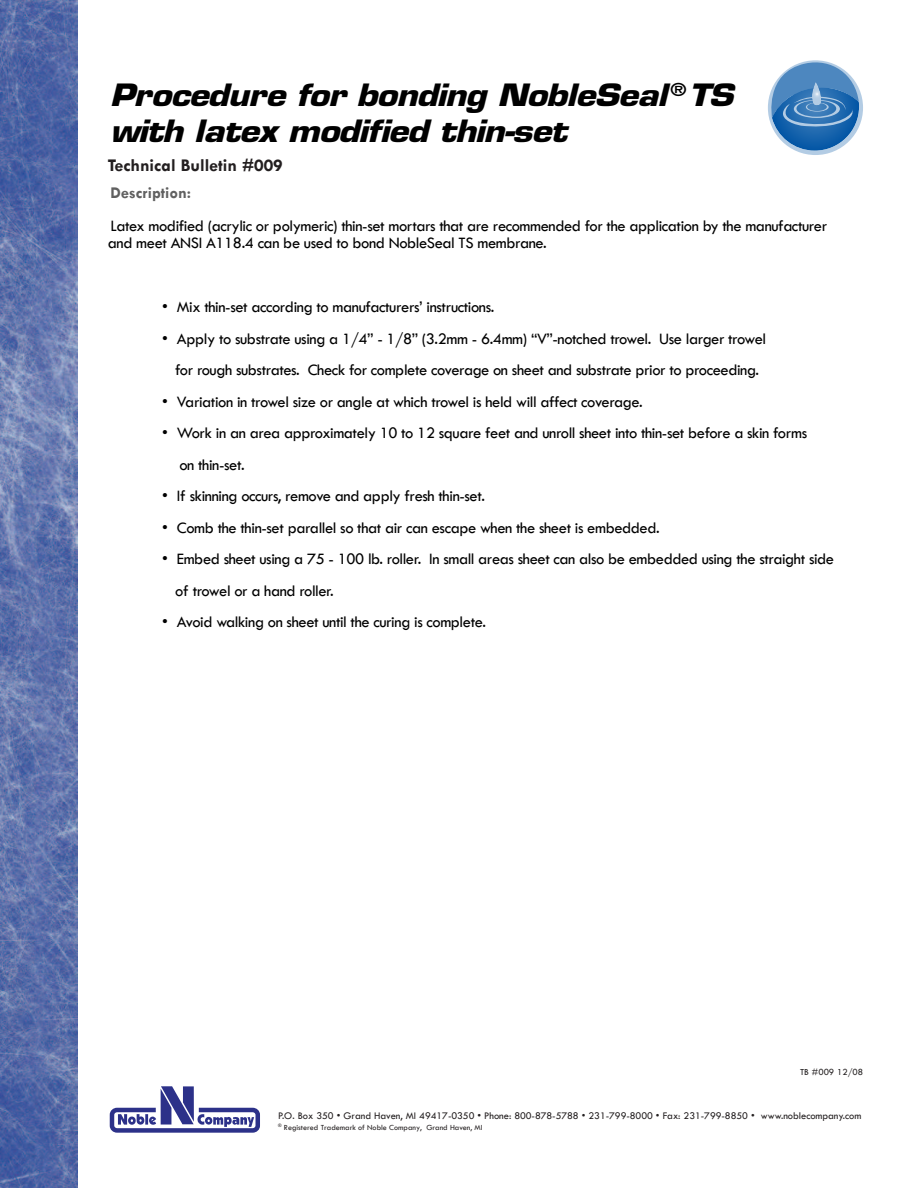
<style>
.page{position:relative;width:918px;height:1188px;background:#fff}
.page>*{position:absolute;margin:0;border:0;box-sizing:border-box;transform-origin:0 0}
.t1{font:italic 700 30px/36px "Eurostile LT Std";letter-spacing:-.025em;color:#000;scale:1.15 1}
.t2{font:700 18px "Tw Cen";color:#231f20}
.t3{font:16.5px/31.5px "Tw Cen";letter-spacing:-.025em;color:#000}
.t4{font:700 16.5px "Tw Cen";color:#606060}
.t5{font:10.5px "Tw Cen";letter-spacing:-.005em;color:#231f20}
.t6{font:9.6px "Tw Cen";color:#231f20}
.t7{font:8.1px "Tw Cen";color:#231f20}
</style>
<div class="page">
<div style="left:110px;top:1108px;width:150px;height:25px;border:5px solid #2c3189;border-radius:5px"></div>
<svg style="left:118px;top:1086px;width:136px;height:41px"></svg>
<img style="left:0;top:0;width:77px;height:1188px">
<div style="left:768px;top:60px;width:95px;height:95px;background:#b3cce4;border-radius:50%"></div>
<svg style="left:768px;top:60px;width:91px;height:91px"></svg>
<h1 class="t1" style="left:110px;top:80px;width:543px">Procedure for bonding NobleSeal <sup>®</sup>TS with latex modified thin-set</h1>
<p class="t2" style="left:108px;top:158px;width:177px">Technical Bulletin #009</p>
<p class="t4" style="left:111px;top:186px;width:82px">Description:</p>
<p class="t3" style="left:108px;top:219px;width:721px;line-height:16.5px">Latex modified (acrylic or polymeric) thin-set mortars that are recommended for the application by the manufacturer and meet ANSI A118.4 can be used to bond NobleSeal TS membrane.</p>
<p class="t3" style="left:162px;top:291px;width:334px">• Mix thin-set according to manufacturers’ instructions.</p>
<p class="t3" style="left:162px;top:323px;width:605px;text-align:center">• Apply to substrate using a 1/4” - 1/8” (3.2mm - 6.4mm) “V”-notched trowel. Use larger trowel for rough substrates. Check for complete coverage on sheet and substrate prior to proceeding.</p>
<p class="t3" style="left:162px;top:386px;width:482px">• Variation in trowel size or angle at which trowel is held will affect coverage.</p>
<p class="t3" style="left:179px;top:417px;width:629px;text-indent:-17px">• Work in an area approximately 10 to 12 square feet and unroll sheet into thin-set before a skin forms on thin-set.</p>
<p class="t3" style="left:162px;top:480px;width:325px">• If skinning occurs, remove and apply fresh thin-set.</p>
<p class="t3" style="left:162px;top:512px;width:499px">• Comb the thin-set parallel so that air can escape when the sheet is embedded.</p>
<p class="t3" style="left:175px;top:543px;width:661px;text-indent:-13px">• Embed sheet using a 75 - 100 lb. roller. In small areas sheet can also be embedded using the straight side of trowel or a hand roller.</p>
<p class="t3" style="left:162px;top:606px;width:325px">• Avoid walking on sheet until the curing is complete.</p>
<p class="t6" style="left:800px;top:1067px;width:65px">TB #009 12/08</p>
<p class="t5" style="left:278px;top:1111px;width:585px">P.O. Box 350 • Grand Haven, MI 49417-0350 • Phone: 800-878-5788 • 231-799-8000 • Fax: 231-799-8850 • www.noblecompany.com</p>
<p class="t7" style="left:278px;top:1124px;width:206px"><sup>®</sup> Registered Trademark of Noble Company, Grand Haven, MI</p>
</div>
